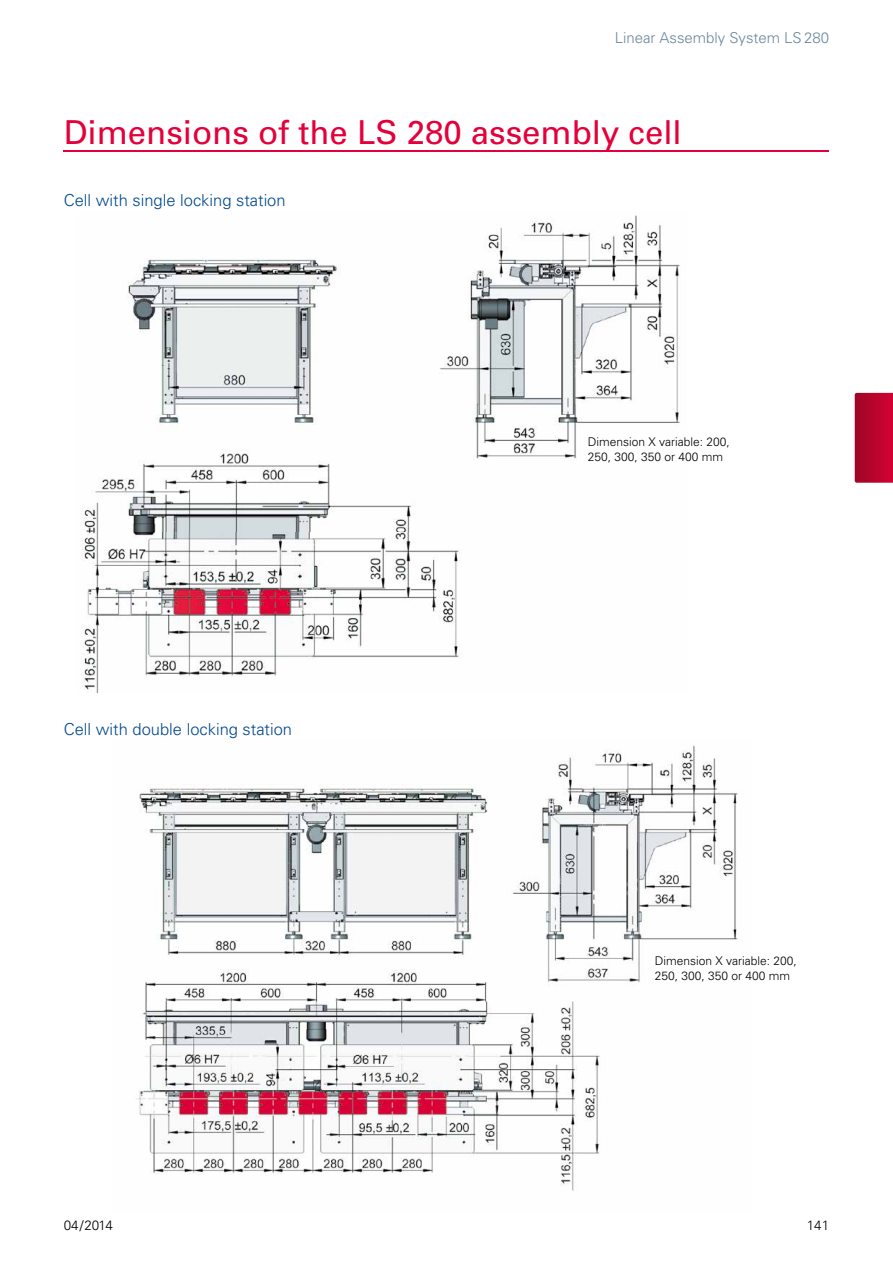
<style>
.page{position:relative;width:893px;height:1263px;background:#fff}
.page>*{position:absolute;margin:0;border:0;box-sizing:border-box;transform-origin:0 0}
.t1{font:33px "Univers";color:#e4003a}
.t2{font:300 16.5px "Univers";color:#00488c}
.t3{font:300 15px "Univers";color:#6b879c}
.t4{font:300 13.5px "Univers";letter-spacing:-.01em;color:#000}
.t5{font:300 12px/15px "Univers";color:#000}
</style>
<div class="page">
<hr style="left:64px;top:151px;width:765px;height:1px;background:#e4003a">
<svg style="left:855px;top:393px;width:38px;height:90px;background:#b7042d"></svg>
<img style="left:81px;top:215px;width:599px;height:478px">
<img style="left:136px;top:745px;width:602px;height:446px">
<p class="t3" style="left:615px;top:29px;width:216px">Linear Assembly System LS 280</p>
<h1 class="t1" style="left:64px;top:111px;width:619px">Dimensions of the LS 280 assembly cell</h1>
<h2 class="t2" style="left:64px;top:190px;width:223px">Cell with single locking station</h2>
<h2 class="t2" style="left:64px;top:719px;width:230px">Cell with double locking station</h2>
<p class="t5" style="left:588px;top:434px;width:144px">Dimension X variable: 200,<br>250, 300, 350 or 400 mm</p>
<p class="t5" style="left:655px;top:952px;width:144px">Dimension X variable: 200,<br>250, 300, 350 or 400 mm</p>
<p class="t4" style="left:64px;top:1217px;width:51px">04/2014</p>
<p class="t4" style="left:807px;top:1217px;width:24px">141</p>
</div>
